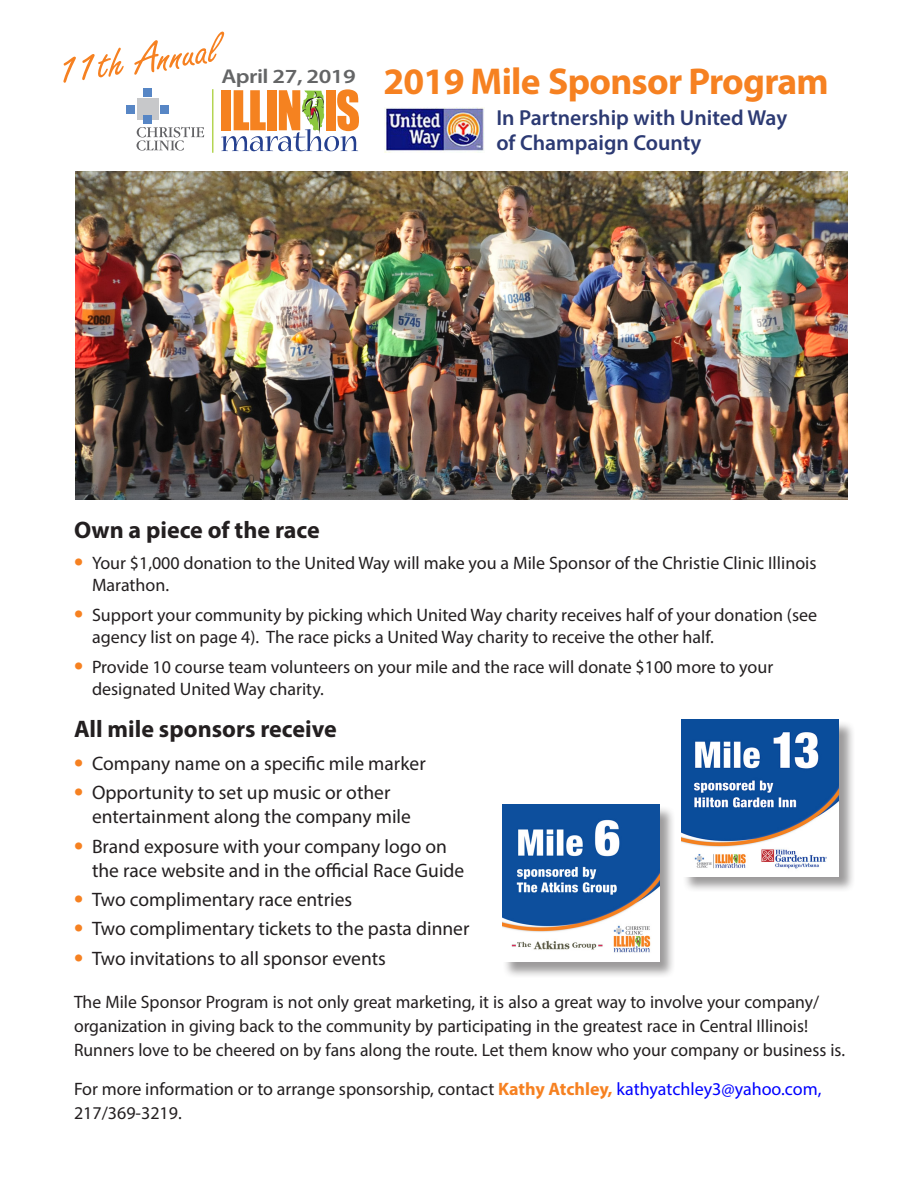
<style>
.page{position:relative;width:918px;height:1188px;background:#fff}
.page>*{position:absolute;margin:0;border:0;box-sizing:border-box;transform-origin:0 0}
.t1{font:45.9px "Freestyle Script";color:#f68121;scale:1.11 1}
.t2{font:700 37.5px "Myriad Pro";letter-spacing:-.02em;color:#f68121}
.t3{font:700 24px "Myriad Pro";color:#231f20}
.t4{font:600 21.75px/25.5px "Myriad Pro";color:#2c3a73}
.t5{font:600 20.1px "Myriad Pro";letter-spacing:-.02em;color:#646566;scale:1.18 1}
.t6{font:19.5px/24px "Myriad Pro";color:#231f20}
.t7{font:18px/22.5px "Myriad Pro";color:#231f20}
.s1{font-size:51.3px}
.s2{font-weight:700;font-size:27px;color:#f68121}
.s3{font-weight:700;color:#f68121}
.s4{color:#00f}
</style>
<div class="page">
<svg style="left:221px;top:89px;width:138px;height:62px"></svg>
<svg style="left:137px;top:127px;width:67px;height:24px"></svg>
<div style="left:127px;top:105px;width:8px;height:8px;background:#5786c5"></div>
<div style="left:161px;top:105px;width:8px;height:8px;background:#5786c5"></div>
<div style="left:137px;top:99px;width:21px;height:21px;background:#c7c8ca"></div>
<div style="left:144px;top:88px;width:8px;height:8px;background:#5786c5"></div>
<div style="left:144px;top:115px;width:8px;height:8px;background:#5786c5"></div>
<hr style="left:212px;top:89px;width:1px;height:64px;background:#a9cf38">
<img style="left:384px;top:108px;width:100px;height:44px">
<div style="left:502px;top:805px;width:174px;height:173px;background:#231f20;opacity:.45"></div>
<img style="left:502px;top:805px;width:157px;height:157px">
<div style="left:682px;top:720px;width:173px;height:173px;background:#231f20;opacity:.45"></div>
<img style="left:682px;top:720px;width:157px;height:157px">
<img style="left:76px;top:172px;width:772px;height:328px">
<p class="t1" style="left:56px;top:46px;width:147px;rotate:-8deg"><span class="s1">11</span>th Annual</p>
<p class="t5" style="left:221px;top:64px;width:115px">April 27, 2019</p>
<p class="t2" style="left:384px;top:56px;width:447px">2019 Mile Sponsor Program</p>
<p class="t4" style="left:496px;top:104px;width:292px">In Partnership with United Way of Champaign County</p>
<p class="t3" style="left:74px;top:515px;width:247px">Own a piece of the race</p>
<p class="t7" style="left:92px;top:551px;width:726px;text-indent:-18px"><span class="s2">•</span> Your $1,000 donation to the United Way will make you a Mile Sponsor of the Christie Clinic Illinois<br>Marathon.</p>
<p class="t7" style="left:92px;top:603px;width:727px;text-indent:-18px"><span class="s2">•</span> Support your community by picking which United Way charity receives half of your donation (see agency list on page 4). The race picks a United Way charity to receive the other half.</p>
<p class="t7" style="left:92px;top:655px;width:683px;text-indent:-18px"><span class="s2">•</span> Provide 10 course team volunteers on your mile and the race will donate $100 more to your designated United Way charity.</p>
<p class="t3" style="left:74px;top:713px;width:264px">All mile sponsors receive</p>
<p class="t6" style="left:74px;top:751px;width:353px"><span class="s2">•</span> Company name on a specific mile marker</p>
<p class="t6" style="left:92px;top:780px;width:320px;text-indent:-18px"><span class="s2">•</span> Opportunity to set up music or other entertainment along the company mile</p>
<p class="t6" style="left:92px;top:834px;width:374px;text-indent:-18px"><span class="s2">•</span> Brand exposure with your company logo on the race website and in the official Race Guide</p>
<p class="t6" style="left:74px;top:887px;width:280px"><span class="s2">•</span> Two complimentary race entries</p>
<p class="t6" style="left:74px;top:917px;width:397px"><span class="s2">•</span> Two complimentary tickets to the pasta dinner</p>
<p class="t6" style="left:74px;top:946px;width:313px"><span class="s2">•</span> Two invitations to all sponsor events</p>
<p class="t7" style="left:74px;top:990px;width:773px;line-height:24px">The Mile Sponsor Program is not only great marketing, it is also a great way to involve your company/ organization in giving back to the community by participating in the greatest race in Central Illinois!<br>Runners love to be cheered on by fans along the route. Let them know who your company or business is.</p>
<p class="t7" style="left:74px;top:1077px;width:749px;line-height:24px">For more information or to arrange sponsorship, contact <span class="s3">Kathy Atchley,</span> <span class="s4">kathyatchley3@yahoo.com,<br></span>217/369-3219.</p>
</div>
